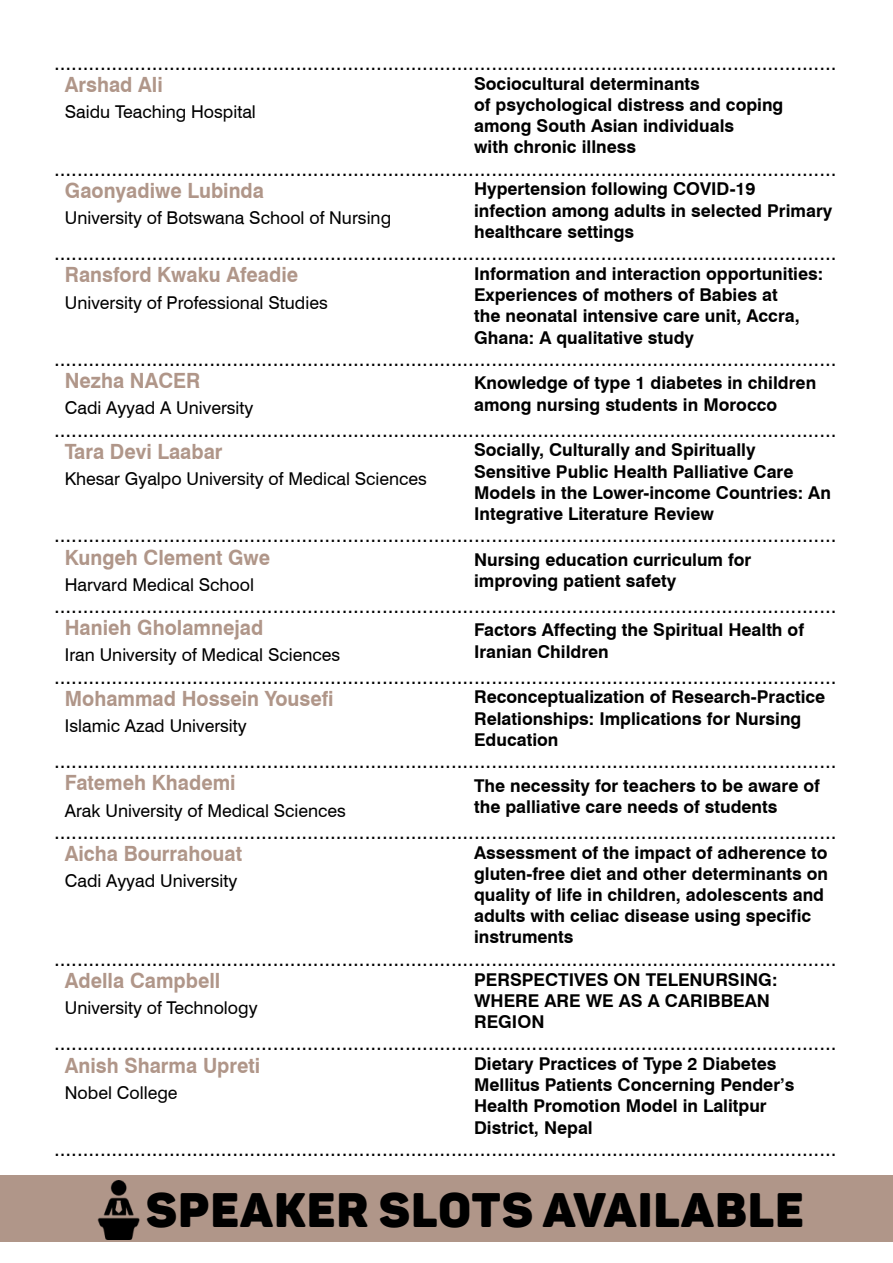
<style>
.page{position:relative;width:893px;height:1263px;background:#fff}
.page>*{position:absolute;margin:0;border:0;box-sizing:border-box;transform-origin:0 0}
.t1{font:47.7px "Panton Black Caps";letter-spacing:.03em;color:#000}
.t2{font:21px "Swiss 721 BT";color:#000}
.t3{font:700 21px "Swiss 721 BT";color:#b09689;scale:.95 1}
.t4{font:700 17.7px/21.1px "Swiss 721 BT";color:#000}
.t5{font:17.7px "Swiss 721 BT";color:#000}
</style>
<div class="page">
<div style="left:0;top:1176px;width:893px;height:66px;background:#b09689"></div>
<img style="left:97px;top:1180px;width:43px;height:59px">
<p class="t2" style="left:54px;top:50px;width:784px">........................................................................................................................................</p>
<p class="t3" style="left:65px;top:72px;width:105px">Arshad Ali</p>
<p class="t4" style="left:474px;top:73px;width:311px">Sociocultural determinants<br>of psychological distress and coping among South Asian individuals<br>with chronic illness</p>
<p class="t5" style="left:65px;top:101px;width:193px">Saidu Teaching Hospital</p>
<p class="t2" style="left:54px;top:155px;width:784px">........................................................................................................................................</p>
<p class="t3" style="left:65px;top:178px;width:211px">Gaonyadiwe Lubinda</p>
<p class="t4" style="left:474px;top:178px;width:360px">Hypertension following COVID-19 infection among adults in selected Primary healthcare settings</p>
<p class="t5" style="left:65px;top:207px;width:328px">University of Botswana School of Nursing</p>
<p class="t2" style="left:54px;top:240px;width:784px">........................................................................................................................................</p>
<p class="t3" style="left:65px;top:262px;width:247px">Ransford Kwaku Afeadie</p>
<p class="t4" style="left:474px;top:263px;width:351px">Information and interaction opportunities:<br>Experiences of mothers of Babies at<br>the neonatal intensive care unit, Accra, Ghana: A qualitative study</p>
<p class="t5" style="left:65px;top:291px;width:264px">University of Professional Studies</p>
<p class="t2" style="left:54px;top:346px;width:784px">........................................................................................................................................</p>
<p class="t3" style="left:65px;top:368px;width:144px">Nezha NACER</p>
<p class="t4" style="left:474px;top:372px;width:344px">Knowledge of type 1 diabetes in children</p>
<p class="t5" style="left:65px;top:397px;width:190px">Cadi Ayyad A University</p>
<p class="t4" style="left:474px;top:393px;width:305px">among nursing students in Morocco</p>
<p class="t2" style="left:54px;top:416px;width:784px">........................................................................................................................................</p>
<p class="t3" style="left:65px;top:439px;width:168px">Tara Devi Laabar</p>
<p class="t4" style="left:474px;top:439px;width:358px">Socially, Culturally and Spiritually Sensitive Public Health Palliative Care Models in the Lower-income Countries: An Integrative Literature Review</p>
<p class="t5" style="left:65px;top:468px;width:364px">Khesar Gyalpo University of Medical Sciences</p>
<p class="t2" style="left:54px;top:522px;width:784px">........................................................................................................................................</p>
<p class="t3" style="left:65px;top:544px;width:218px">Kungeh Clement Gwe</p>
<p class="t4" style="left:474px;top:549px;width:279px">Nursing education curriculum for</p>
<p class="t5" style="left:65px;top:574px;width:191px">Harvard Medical School</p>
<p class="t4" style="left:474px;top:570px;width:204px">improving patient safety</p>
<p class="t2" style="left:54px;top:593px;width:784px">........................................................................................................................................</p>
<p class="t3" style="left:65px;top:615px;width:210px">Hanieh Gholamnejad</p>
<p class="t4" style="left:474px;top:619px;width:331px">Factors Affecting the Spiritual Health of</p>
<p class="t5" style="left:65px;top:644px;width:277px">Iran University of Medical Sciences</p>
<p class="t4" style="left:474px;top:641px;width:136px">Iranian Children</p>
<p class="t2" style="left:54px;top:663px;width:784px">........................................................................................................................................</p>
<p class="t3" style="left:65px;top:686px;width:284px">Mohammad Hossein Yousefi</p>
<p class="t4" style="left:474px;top:686px;width:353px">Reconceptualization of Research-Practice<br>Relationships: Implications for Nursing<br>Education</p>
<p class="t5" style="left:65px;top:715px;width:183px">Islamic Azad University</p>
<p class="t2" style="left:54px;top:748px;width:784px">........................................................................................................................................</p>
<p class="t3" style="left:65px;top:770px;width:181px">Fatemeh Khademi</p>
<p class="t4" style="left:474px;top:774px;width:347px">The necessity for teachers to be aware of</p>
<p class="t5" style="left:65px;top:799px;width:283px">Arak University of Medical Sciences</p>
<p class="t4" style="left:474px;top:796px;width:305px">the palliative care needs of students</p>
<p class="t2" style="left:54px;top:818px;width:784px">........................................................................................................................................</p>
<p class="t3" style="left:65px;top:841px;width:188px">Aicha Bourrahouat</p>
<p class="t4" style="left:474px;top:841px;width:356px">Assessment of the impact of adherence to gluten-free diet and other determinants on quality of life in children, adolescents and adults with celiac disease using specific instruments</p>
<p class="t5" style="left:65px;top:870px;width:174px">Cadi Ayyad University</p>
<p class="t2" style="left:54px;top:945px;width:784px">........................................................................................................................................</p>
<p class="t3" style="left:65px;top:968px;width:165px">Adella Campbell</p>
<p class="t4" style="left:474px;top:968px;width:305px">PERSPECTIVES ON TELENURSING:<br>WHERE ARE WE AS A CARIBBEAN<br>REGION</p>
<p class="t5" style="left:65px;top:997px;width:194px">University of Technology</p>
<p class="t2" style="left:54px;top:1030px;width:784px">........................................................................................................................................</p>
<p class="t3" style="left:65px;top:1052px;width:207px">Anish Sharma Upreti</p>
<p class="t4" style="left:474px;top:1053px;width:322px">Dietary Practices of Type 2 Diabetes<br>Mellitus Patients Concerning Pender’s<br>Health Promotion Model in Lalitpur<br>District, Nepal</p>
<p class="t5" style="left:65px;top:1081px;width:114px">Nobel College</p>
<p class="t2" style="left:54px;top:1136px;width:784px">........................................................................................................................................</p>
<h1 class="t1" style="left:146px;top:1179px;width:659px">SPEAKER SLOTS AVAILABLE</h1>
</div>
